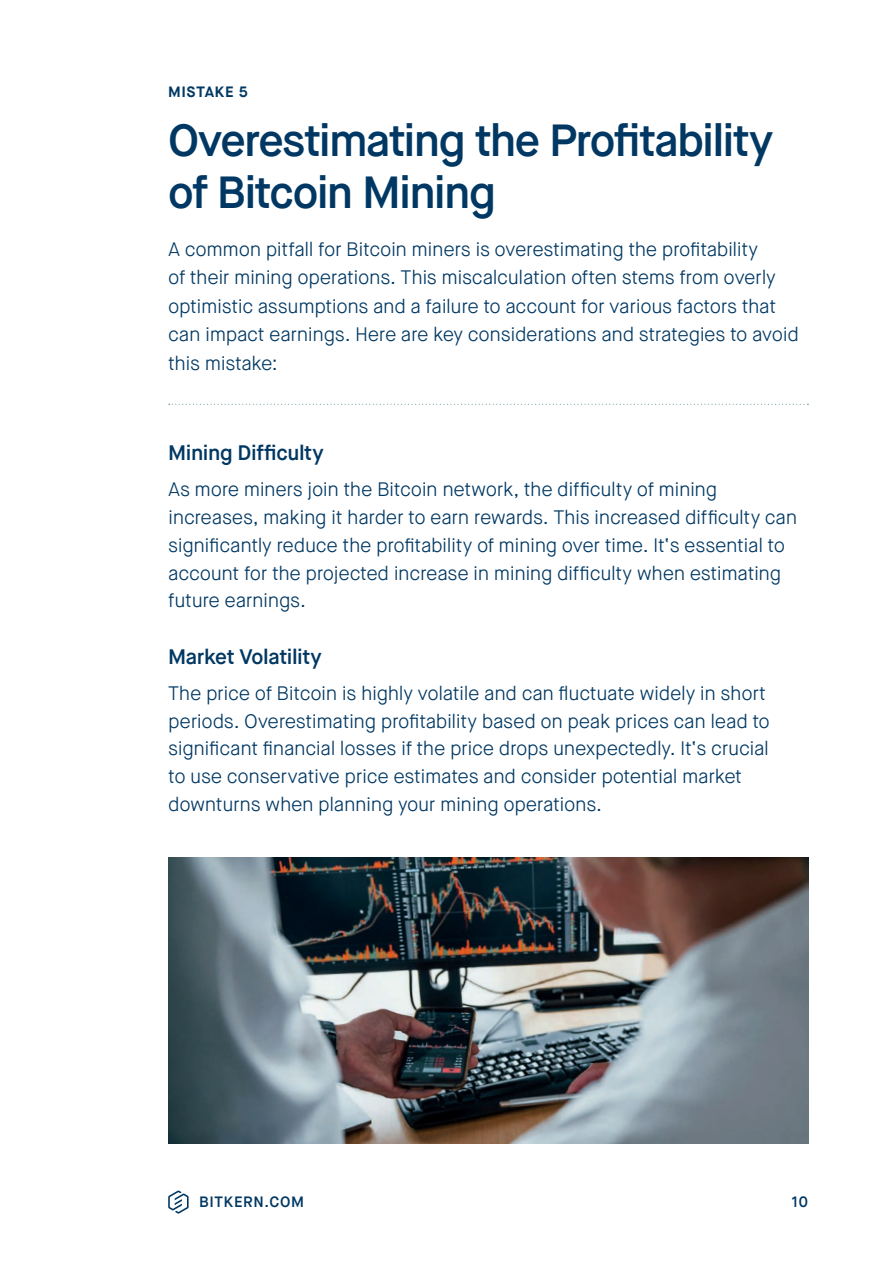
<style>
.page{position:relative;width:893px;height:1263px;background:#fff}
.page>*{position:absolute;margin:0;border:0;box-sizing:border-box;transform-origin:0 0}
.t1{font:600 45px/52.5px "Maison Neue";letter-spacing:-.04em;color:#003863}
.t2{font:600 21px "Maison Neue";letter-spacing:-.02em;color:#003863}
.t3{font:300 19.5px/27.8px "Maison Neue";letter-spacing:-.02em;color:#003863}
.t4{font:600 15px "Maison Neue";letter-spacing:.045em;color:#003863}
.t5{font:700 15px "Maison Neue";letter-spacing:.045em;color:#003863}
</style>
<div class="page">
<svg style="left:168px;top:1190px;width:21px;height:23px"></svg>
<svg style="left:169px;top:404px;width:639px;height:1px"></svg>
<img style="left:168px;top:858px;width:641px;height:286px">
<p class="t5" style="left:168px;top:82px;width:81px">MISTAKE 5</p>
<h1 class="t1" style="left:168px;top:114px;width:607px">Overestimating the Profitability of Bitcoin Mining</h1>
<p class="t3" style="left:168px;top:235px;width:632px;line-height:28.5px">A common pitfall for Bitcoin miners is overestimating the profitability<br>of their mining operations. This miscalculation often stems from overly optimistic assumptions and a failure to account for various factors that can impact earnings. Here are key considerations and strategies to avoid this mistake:</p>
<p class="t2" style="left:168px;top:439px;width:157px">Mining Difficulty</p>
<p class="t3" style="left:168px;top:476px;width:631px">As more miners join the Bitcoin network, the difficulty of mining increases, making it harder to earn rewards. This increased difficulty can significantly reduce the profitability of mining over time. It‘s essential to account for the projected increase in mining difficulty when estimating future earnings.</p>
<p class="t2" style="left:168px;top:643px;width:155px">Market Volatility</p>
<p class="t3" style="left:168px;top:679px;width:603px">The price of Bitcoin is highly volatile and can fluctuate widely in short periods. Overestimating profitability based on peak prices can lead to significant financial losses if the price drops unexpectedly. It‘s crucial to use conservative price estimates and consider potential market downturns when planning your mining operations.</p>
<p class="t4" style="left:199px;top:1192px;width:106px">BITKERN.COM</p>
<p class="t4" style="left:791px;top:1192px;width:18px">10</p>
</div>
